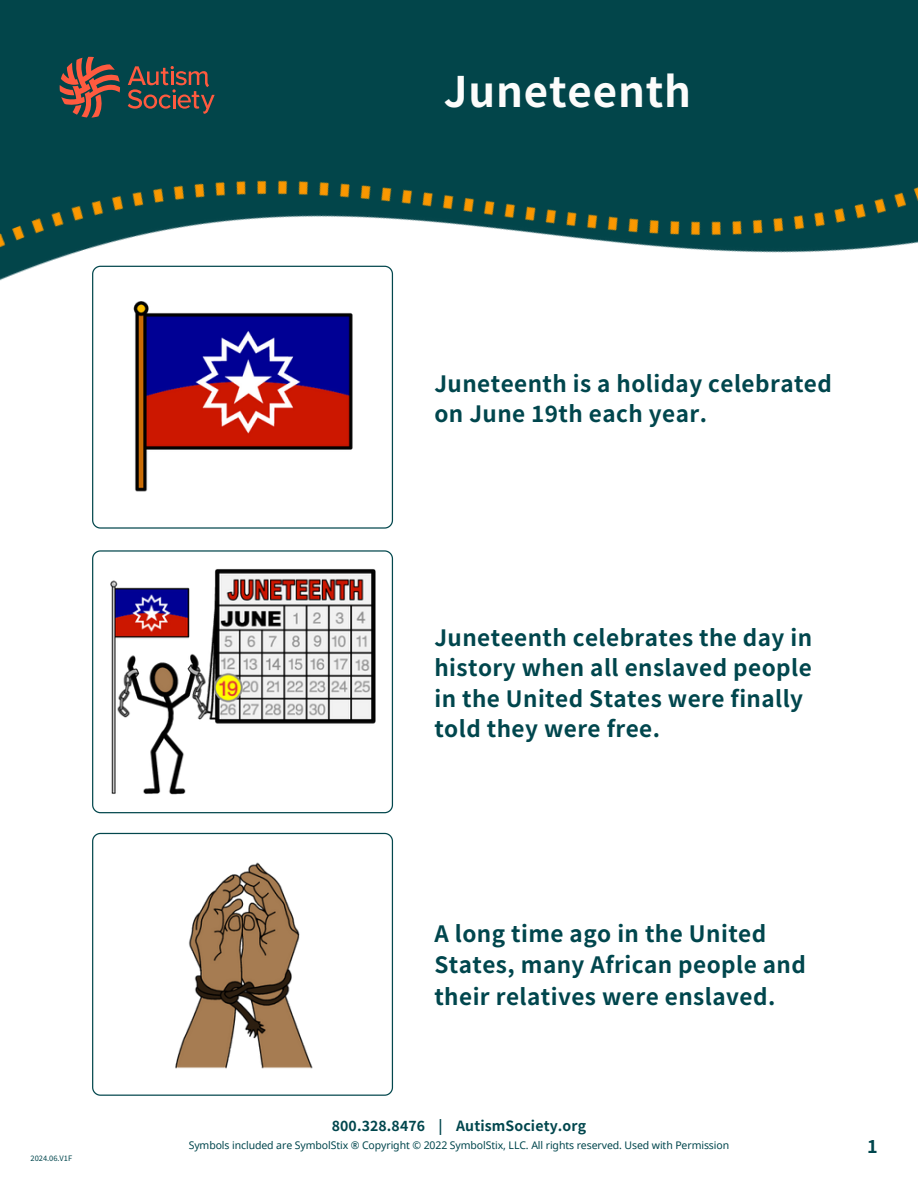
<style>
.page{position:relative;width:918px;height:1188px;background:#fff}
.page>*{position:absolute;margin:0;border:0;box-sizing:border-box;transform-origin:0 0}
.t1{font:700 42px "Noto Sans JP";letter-spacing:.02em;color:#fcfcfb}
.t2{font:700 22.5px/30.3px "Noto Sans JP";letter-spacing:.02em;color:#00464d}
.t3{font:700 18px "Noto Sans JP";color:#00464d}
.t4{font:700 14.1px "Noto Sans JP";letter-spacing:.01em;color:#00464d}
.t5{font:10.5px "Noto Sans";letter-spacing:-.01em;color:#00464d}
.t6{font:7.5px "Noto Sans JP";color:#00464d}
</style>
<div class="page">
<img style="left:0;top:0;width:918px;height:569px">
<svg style="left:128px;top:66px;width:87px;height:48px;background:#424a47"></svg>
<svg style="left:60px;top:57px;width:60px;height:61px;background:#6c4d45"></svg>
<svg style="left:92px;top:266px;width:301px;height:263px"></svg>
<svg style="left:92px;top:550px;width:301px;height:263px"></svg>
<svg style="left:92px;top:833px;width:301px;height:263px"></svg>
<img style="left:131px;top:302px;width:225px;height:191px">
<img style="left:110px;top:569px;width:266px;height:226px">
<img style="left:120px;top:861px;width:246px;height:209px">
<h2 class="t6" style="left:31px;top:1152px;width:43px">2024.06.V1F</h2>
<h2 class="t1" style="left:444px;top:58px;width:249px">Juneteenth</h2>
<p class="t2" style="left:434px;top:367px;width:399px">Juneteenth is a holiday celebrated on June 19th each year.</p>
<p class="t2" style="left:434px;top:621px;width:379px">Juneteenth celebrates the day in history when all enslaved people in the United States were finally told they were free.</p>
<p class="t2" style="left:434px;top:916px;width:373px;line-height:31.5px">A long time ago in the United<br>States, many African people and their relatives were enslaved.</p>
<p class="t4" style="left:332px;top:1115px;width:256px">800.328.8476 | AutismSociety.org</p>
<h2 class="t5" style="left:189px;top:1138px;width:542px">Symbols included are SymbolStix ® Copyright © 2022 SymbolStix, LLC. All rights reserved. Used with Permission</h2>
<p class="t3" style="left:867px;top:1133px;width:10px">1</p>
</div>
